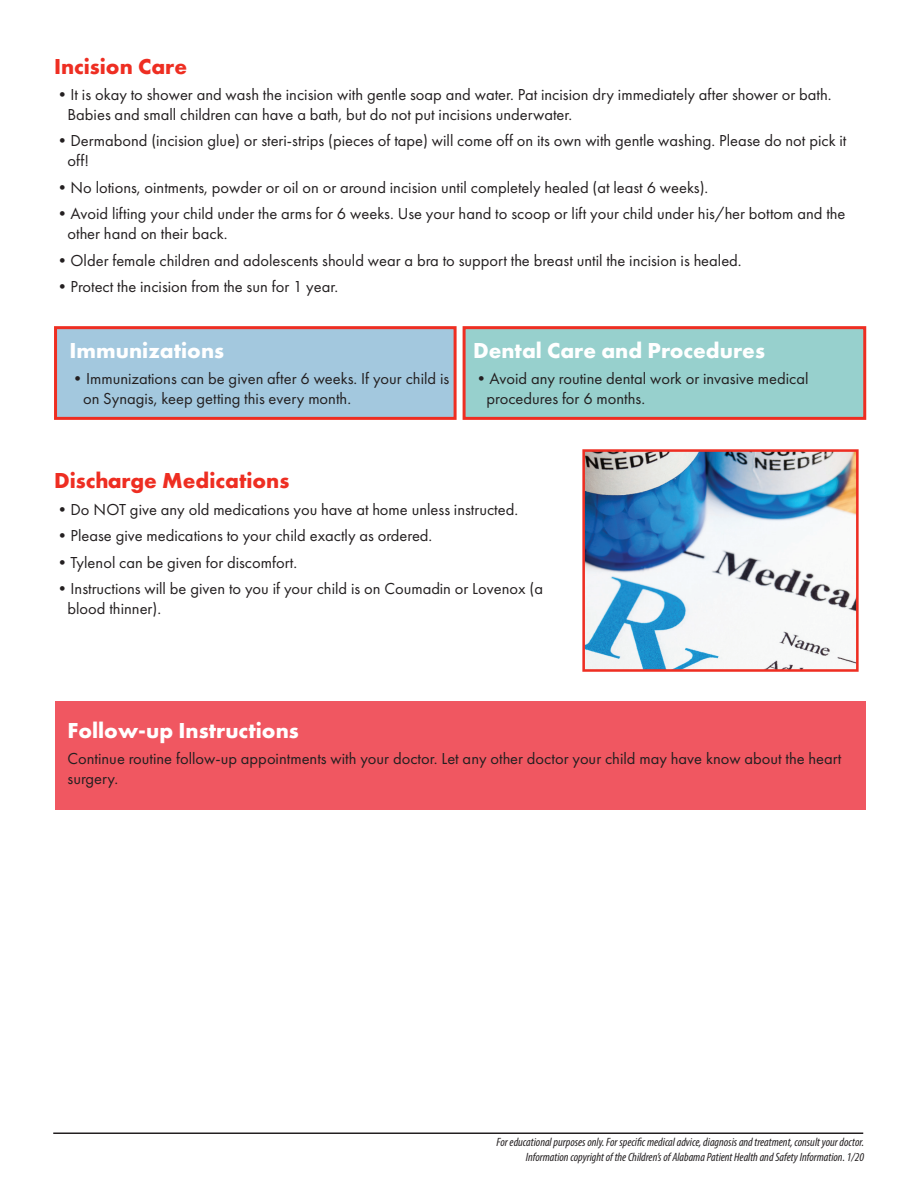
<style>
.page{position:relative;width:918px;height:1188px;background:#fff}
.page>*{position:absolute;margin:0;border:0;box-sizing:border-box;transform-origin:0 0}
.t1{font:700 22.5px "Futura PT";color:#fff}
.t2{font:700 22.5px "Futura PT";color:#ee2e22}
.t3{font:16.5px/19.8px "Futura PT";color:#231f20}
.t4{font:italic condensed 12px "Myriad Pro";color:#231f20}
</style>
<div class="page">
<div style="left:56px;top:701px;width:810px;height:109px;background:#f05761"></div>
<div style="left:463px;top:326px;width:403px;height:94px;background:#97d0cd;border:3px solid #ee2e22"></div>
<div style="left:54px;top:326px;width:403px;height:94px;background:#a3c8de;border:3px solid #ee2e22"></div>
<img style="left:586px;top:453px;width:269px;height:215px">
<div style="left:582px;top:449px;width:277px;height:223px;border:3px solid #ee2e22"></div>
<hr style="left:53px;top:1132px;width:810px;height:2px;background:#231f20">
<p class="t2" style="left:54px;top:52px;width:135px">Incision Care</p>
<p class="t3" style="left:68px;top:85px;width:766px;text-indent:-14px">•It is okay to shower and wash the incision with gentle soap and water. Pat incision dry immediately after shower or bath.<br>Babies and small children can have a bath, but do not put incisions underwater.</p>
<p class="t3" style="left:68px;top:131px;width:780px;text-indent:-14px">•Dermabond (incision glue) or steri-strips (pieces of tape) will come off on its own with gentle washing. Please do not pick it off!</p>
<p class="t3" style="left:54px;top:177px;width:656px">•No lotions, ointments, powder or oil on or around incision until completely healed (at least 6 weeks).</p>
<p class="t3" style="left:68px;top:204px;width:779px;text-indent:-14px">•Avoid lifting your child under the arms for 6 weeks. Use your hand to scoop or lift your child under his/her bottom and the other hand on their back.</p>
<p class="t3" style="left:54px;top:250px;width:689px">•Older female children and adolescents should wear a bra to support the breast until the incision is healed.</p>
<p class="t3" style="left:54px;top:277px;width:286px">•Protect the incision from the sun for 1 year.</p>
<p class="t1" style="left:70px;top:336px;width:156px">Immunizations</p>
<p class="t3" style="left:83px;top:369px;width:368px;text-indent:-14px">•Immunizations can be given after 6 weeks. If your child is on Synagis, keep getting this every month.</p>
<p class="t1" style="left:473px;top:336px;width:293px">Dental Care and Procedures</p>
<p class="t3" style="left:487px;top:369px;width:323px;text-indent:-14px">•Avoid any routine dental work or invasive medical procedures for 6 months.</p>
<p class="t2" style="left:54px;top:466px;width:237px">Discharge Medications</p>
<p class="t3" style="left:54px;top:499px;width:466px">•Do NOT give any old medications you have at home unless instructed.</p>
<p class="t3" style="left:54px;top:526px;width:380px">•Please give medications to your child exactly as ordered.</p>
<p class="t3" style="left:54px;top:552px;width:245px">•Tylenol can be given for discomfort.</p>
<p class="t3" style="left:68px;top:579px;width:477px;text-indent:-14px">•Instructions will be given to you if your child is on Coumadin or Lovenox (a blood thinner).</p>
<p class="t1" style="left:68px;top:716px;width:233px">Follow-up Instructions</p>
<p class="t3" style="left:68px;top:749px;width:775px">Continue routine follow-up appointments with your doctor. Let any other doctor your child may have know about the heart surgery.</p>
<p class="t4" style="left:497px;top:1135px;width:369px">For educational purposes only. For specific medical advice, diagnosis and treatment, consult your doctor.</p>
<p class="t4" style="left:526px;top:1149px;width:340px">Information copyright of the Children’s of Alabama Patient Health and Safety Information. 1/20</p>
</div>
